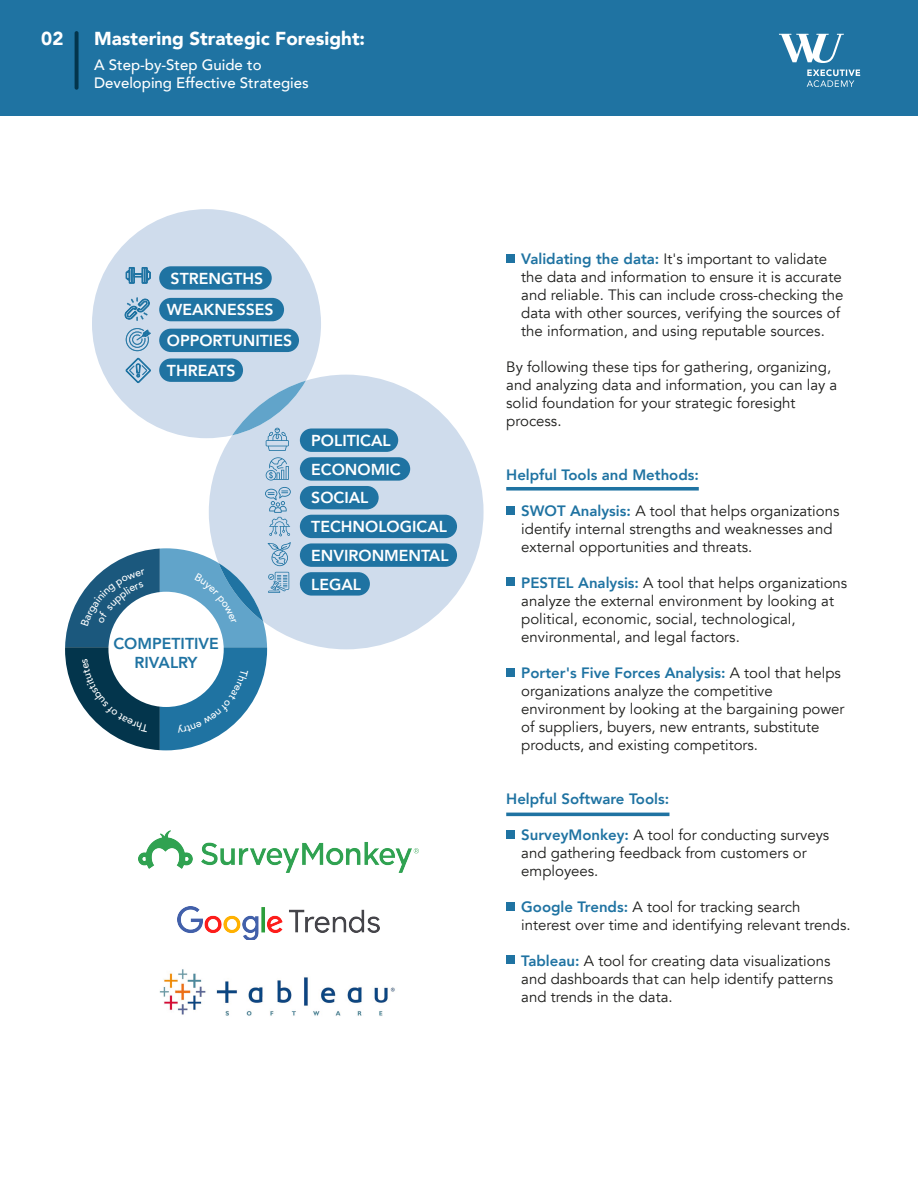
<style>
.page{position:relative;width:918px;height:1188px;background:#fff}
.page>*{position:absolute;margin:0;border:0;box-sizing:border-box;transform-origin:0 0}
.t1{font:900 18.75px "Avenir";color:#fff}
.t2{font:800 15.9px/28.8px "Avenir";color:#fff}
.t3{font:800 15.9px/19px "Avenir";color:#1f73a2;text-align:center}
.t4{font:15px/18px "Avenir";color:#1d1d1b}
.t5{font:500 15px/18px "Avenir";color:#fff}
.t6{font:800 15px "Avenir";color:#1f73a2}
.s1{font-weight:800;color:#1f73a2}
</style>
<div class="page">
<svg style="left:92px;top:209px;width:229px;height:229px;fill:#cfdcec"></svg>
<svg style="left:209px;top:375px;width:275px;height:274px;fill:#cfdcec"></svg>
<hr style="left:506px;top:813px;width:163px;height:3px;background:#1f73a2">
<svg style="left:506px;top:487px;width:193px;height:4px"></svg>
<div style="left:0;top:0;width:918px;height:116px;background:#1f73a2"></div>
<svg style="left:779px;top:34px;width:81px;height:53px"></svg>
<svg style="left:75px;top:31px;width:4px;height:59px"></svg>
<div style="left:506px;top:254px;width:9px;height:9px;background:#1f73a2"></div>
<img style="left:138px;top:830px;width:281px;height:42px">
<img style="left:178px;top:907px;width:201px;height:33px">
<img style="left:159px;top:969px;width:236px;height:47px">
<div style="left:159px;top:266px;width:113px;height:24px;background:#1f73a2;border-radius:12px"></div>
<div style="left:159px;top:298px;width:125px;height:23px;background:#1f73a2;border-radius:12px"></div>
<div style="left:159px;top:329px;width:140px;height:23px;background:#1f73a2;border-radius:12px"></div>
<div style="left:159px;top:358px;width:84px;height:24px;background:#1f73a2;border-radius:12px"></div>
<div style="left:129px;top:267px;width:3px;height:16px;border:1px solid #1f73a2"></div>
<div style="left:131px;top:267px;width:4px;height:16px;border:1px solid #1f73a2"></div>
<div style="left:144px;top:267px;width:3px;height:16px;border:1px solid #1f73a2"></div>
<div style="left:142px;top:267px;width:3px;height:16px;border:1px solid #1f73a2"></div>
<svg style="left:126px;top:268px;width:25px;height:15px"></svg>
<svg style="left:125px;top:297px;width:25px;height:24px"></svg>
<svg style="left:126px;top:328px;width:25px;height:23px"></svg>
<svg style="left:125px;top:358px;width:26px;height:25px"></svg>
<div style="left:300px;top:429px;width:98px;height:23px;background:#1f73a2;border-radius:12px"></div>
<div style="left:300px;top:457px;width:110px;height:24px;background:#1f73a2;border-radius:12px"></div>
<div style="left:300px;top:486px;width:79px;height:23px;background:#1f73a2;border-radius:12px"></div>
<div style="left:300px;top:515px;width:157px;height:23px;background:#1f73a2;border-radius:12px"></div>
<div style="left:300px;top:543px;width:157px;height:24px;background:#1f73a2;border-radius:12px"></div>
<div style="left:300px;top:572px;width:70px;height:24px;background:#1f73a2;border-radius:12px"></div>
<svg style="left:232px;top:381px;width:74px;height:70px;background:#b1cce1"></svg>
<svg style="left:266px;top:457px;width:23px;height:24px"></svg>
<svg style="left:265px;top:487px;width:26px;height:49px"></svg>
<div style="left:506px;top:577px;width:9px;height:9px;background:#1f73a2"></div>
<div style="left:506px;top:668px;width:9px;height:9px;background:#1f73a2"></div>
<div style="left:506px;top:506px;width:9px;height:9px;background:#1f73a2"></div>
<div style="left:506px;top:902px;width:9px;height:9px;background:#1f73a2"></div>
<div style="left:506px;top:956px;width:9px;height:8px;background:#1f73a2"></div>
<div style="left:506px;top:830px;width:9px;height:9px;background:#1f73a2"></div>
<svg style="left:65px;top:542px;width:226px;height:208px"></svg>
<p class="t1" style="left:41px;top:23px;width:24px">02</p>
<p class="t1" style="left:94px;top:23px;width:273px">Mastering Strategic Foresight:</p>
<p class="t5" style="left:94px;top:55px;width:216px">A Step-by-Step Guide to<br>Developing Effective Strategies</p>
<p class="t2" style="left:167px;top:263px;width:127px;line-height:30.6px">STRENGTHS<br>WEAKNESSES<br>OPPORTUNITIES<br>THREATS</p>
<p class="t3" style="left:113px;top:634px;width:107px">COMPETITIVE<br>RIVALRY</p>
<p class="t2" style="left:311px;top:426px;width:139px">POLITICAL<br>ECONOMIC<br>SOCIAL<br>TECHNOLOGICAL<br>ENVIRONMENTAL<br>LEGAL</p>
<p class="t4" style="left:521px;top:250px;width:324px"><span class="s1">Validating the data:</span> It's important to validate the data and information to ensure it is accurate and reliable. This can include cross-checking the data with other sources, verifying the sources of the information, and using reputable sources.</p>
<p class="t4" style="left:506px;top:358px;width:333px">By following these tips for gathering, organizing, and analyzing data and information, you can lay a solid foundation for your strategic foresight process.</p>
<p class="t6" style="left:506px;top:463px;width:194px">Helpful Tools and Methods:</p>
<p class="t4" style="left:521px;top:502px;width:320px"><span class="s1">SWOT Analysis:</span> A tool that helps organizations identify internal strengths and weaknesses and external opportunities and threats.</p>
<p class="t4" style="left:521px;top:574px;width:328px"><span class="s1">PESTEL Analysis:</span> A tool that helps organizations analyze the external environment by looking at political, economic, social, technological, environmental, and legal factors.</p>
<p class="t4" style="left:521px;top:664px;width:325px"><span class="s1">Porter's Five Forces Analysis:</span> A tool that helps organizations analyze the competitive environment by looking at the bargaining power of suppliers, buyers, new entrants, substitute products, and existing competitors.</p>
<p class="t6" style="left:506px;top:787px;width:165px">Helpful Software Tools:</p>
<p class="t4" style="left:521px;top:826px;width:310px"><span class="s1">SurveyMonkey:</span> A tool for conducting surveys and gathering feedback from customers or employees.</p>
<p class="t4" style="left:521px;top:898px;width:331px"><span class="s1">Google Trends:</span> A tool for tracking search interest over time and identifying relevant trends.</p>
<p class="t4" style="left:521px;top:952px;width:313px"><span class="s1">Tableau:</span> A tool for creating data visualizations and dashboards that can help identify patterns and trends in the data.</p>
</div>
